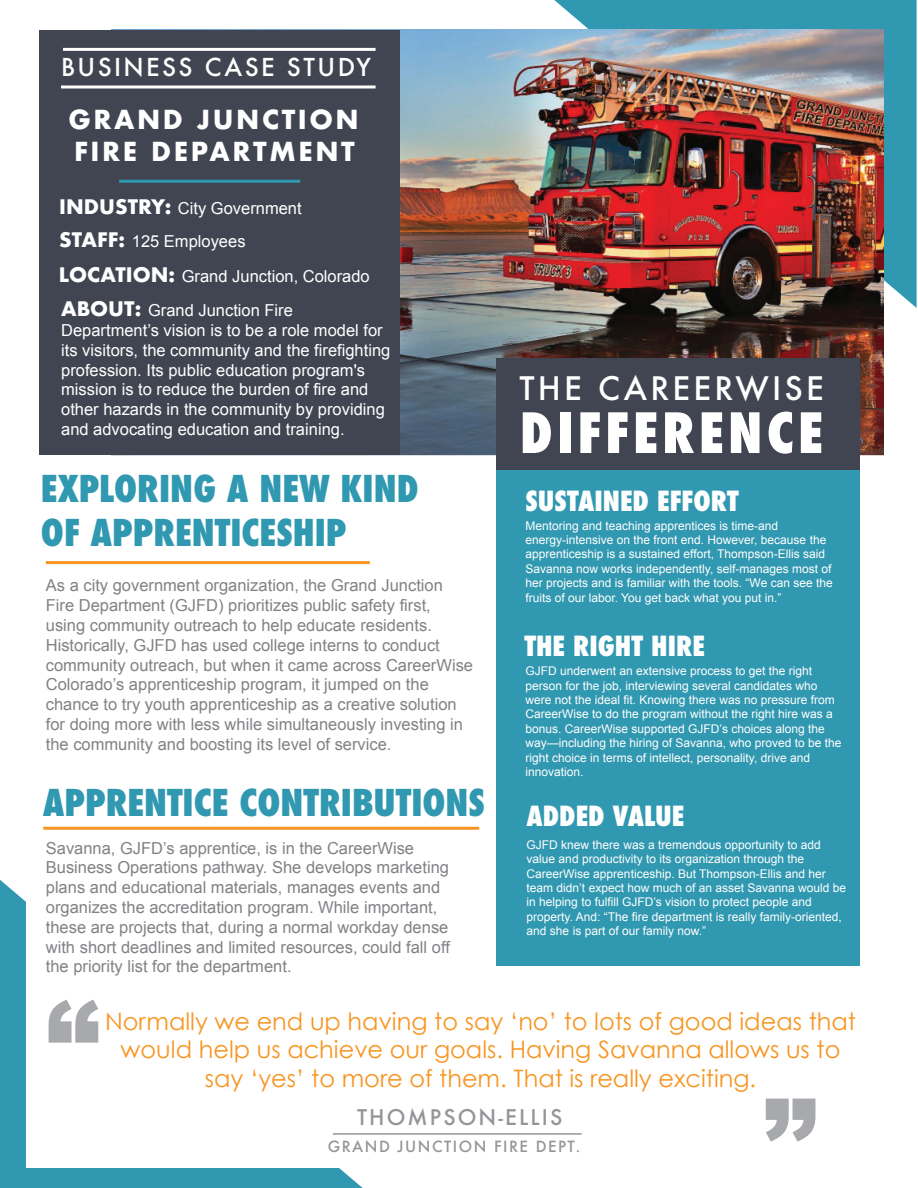
<style>
.page{position:relative;width:918px;height:1188px;background:#fff}
.page>*{position:absolute;margin:0;border:0;box-sizing:border-box;transform-origin:0 0}
.t1{font:900 108px "Arial";color:#a8a9ad}
.t2{font:800 condensed 54px "Futura";letter-spacing:.075em;color:#fff}
.t3{font:800 condensed 36px/43.2px "Futura";color:#3098b0}
.t4{font:500 31.5px "Futura";letter-spacing:.1em;color:#fff}
.t5{font:800 condensed 27px "Futura";color:#fff}
.t6{font:700 25.5px "Futura";letter-spacing:.1em;color:#fff}
.t7{font:24px/28.8px "Century Gothic";color:#f79521;text-align:center}
.t8{font:500 24px "Futura";letter-spacing:.1em;color:#fff}
.t9{font:500 condensed 21px "Futura";color:#fff}
.t10{font:500 21px "Futura";letter-spacing:.1em;color:#939598}
.t11{font:16.5px/19.8px "Arial";color:#808285}
.t12{font:16.5px/19.8px "Arial";color:#fff}
.t13{font:500 15px "Futura";letter-spacing:.1em;color:#939598}
.t14{font:12px/14.4px "Arial";color:#fff}
.s1{font-family:"Futura";font-weight:700;font-size:19.5px}
</style>
<div class="page">
<div style="left:0;top:880px;width:363px;height:308px;background:#3098b0"></div>
<svg style="left:554px;top:0;width:363px;height:308px;background:#3e9cb3"></svg>
<div style="left:27px;top:457px;width:868px;height:710px;background:#fff"></div>
<img style="left:112px;top:30px;width:771px;height:425px">
<div style="left:39px;top:30px;width:361px;height:424px;background:#404551"></div>
<hr style="left:61px;top:85px;width:315px;height:3px;background:#fff">
<hr style="left:63px;top:48px;width:313px;height:3px;background:#fff">
<hr style="left:119px;top:180px;width:181px;height:3px;background:#3098b0">
<hr style="left:46px;top:561px;width:324px;height:3px;background:#f79521">
<hr style="left:43px;top:827px;width:436px;height:3px;background:#f79521">
<div style="left:497px;top:411px;width:363px;height:555px;background:#3098b0"></div>
<div style="left:497px;top:359px;width:363px;height:111px;background:#404551"></div>
<hr style="left:333px;top:1133px;width:249px;height:2px;background:#939598">
<h3 class="t8" style="left:61px;top:51px;width:311px">BUSINESS CASE STUDY</h3>
<h3 class="t6" style="left:69px;top:101px;width:292px">GRAND JUNCTION</h3>
<h3 class="t6" style="left:74px;top:133px;width:282px">FIRE DEPARTMENT</h3>
<h3 class="t12" style="left:59px;top:191px;width:312px;line-height:34px"><span class="s1">INDUSTRY:</span> City Government<br><span class="s1">STAFF:</span> 125 Employees<br><span class="s1">LOCATION:</span> Grand Junction, Colorado<br><span class="s1">ABOUT:</span> Grand Junction Fire</h3>
<p class="t12" style="left:61px;top:320px;width:331px">Department’s vision is to be a role model for its visitors, the community and the firefighting profession. Its public education program's mission is to reduce the burden of fire and other hazards in the community by providing and advocating education and training.</p>
<h3 class="t9" style="left:33px;top:266px;width:134px">FINANCIAL SERVICES</h3>
<h3 class="t3" style="left:41px;top:468px;width:379px">EXPLORING A NEW KIND<br>OF APPRENTICESHIP</h3>
<p class="t11" style="left:46px;top:576px;width:429px">As a city government organization, the Grand Junction Fire Department (GJFD) prioritizes public safety first, using community outreach to help educate residents.<br>Historically, GJFD has used college interns to conduct community outreach, but when it came across CareerWise Colorado’s apprenticeship program, it jumped on the chance to try youth apprenticeship as a creative solution for doing more with less while simultaneously investing in the community and boosting its level of service.</p>
<h3 class="t3" style="left:43px;top:781px;width:444px">APPRENTICE CONTRIBUTIONS</h3>
<p class="t11" style="left:46px;top:838px;width:406px">Savanna, GJFD’s apprentice, is in the CareerWise Business Operations pathway. She develops marketing plans and educational materials, manages events and organizes the accreditation program. While important, these are projects that, during a normal workday dense with short deadlines and limited resources, could fall off the priority list for the department.</p>
<h3 class="t4" style="left:520px;top:367px;width:306px">THE CAREERWISE</h3>
<h2 class="t2" style="left:520px;top:396px;width:305px">DIFFERENCE</h2>
<h3 class="t5" style="left:526px;top:482px;width:215px">SUSTAINED EFFORT</h3>
<p class="t14" style="left:526px;top:518px;width:309px">Mentoring and teaching apprentices is time-and energy-intensive on the front end. However, because the apprenticeship is a sustained effort, Thompson-Ellis said Savanna now works independently, self-manages most of her projects and is familiar with the tools. “We can see the fruits of our labor. You get back what you put in.”</p>
<h3 class="t5" style="left:524px;top:627px;width:182px">THE RIGHT HIRE</h3>
<p class="t14" style="left:526px;top:664px;width:318px">GJFD underwent an extensive process to get the right person for the job, interviewing several candidates who were not the ideal fit. Knowing there was no pressure from CareerWise to do the program without the right hire was a bonus. CareerWise supported GJFD’s choices along the way—including the hiring of Savanna, who proved to be the right choice in terms of intellect, personality, drive and innovation.</p>
<h3 class="t5" style="left:527px;top:798px;width:159px">ADDED VALUE</h3>
<p class="t14" style="left:527px;top:837px;width:321px">GJFD knew there was a tremendous opportunity to add value and productivity to its organization through the CareerWise apprenticeship. But Thompson-Ellis and her team didn’t expect how much of an asset Savanna would be in helping to fulfill GJFD’s vision to protect people and property. And: “The fire department is really family-oriented, and she is part of our family now.”</p>
<h1 class="t1" style="left:46px;top:961px;width:55px">“</h1>
<h3 class="t7" style="left:105px;top:1006px;width:752px">Normally we end up having to say ‘no’ to lots of good ideas that would help us achieve our goals. Having Savanna allows us to</h3>
<h3 class="t7" style="left:205px;top:1064px;width:553px">say ‘yes’ to more of them. That is really exciting.</h3>
<h3 class="t10" style="left:357px;top:1102px;width:207px">THOMPSON-ELLIS</h3>
<p class="t13" style="left:328px;top:1136px;width:254px">GRAND JUNCTION FIRE DEPT.</p>
<h1 class="t1" style="left:763px;top:1060px;width:55px">”</h1>
</div>
